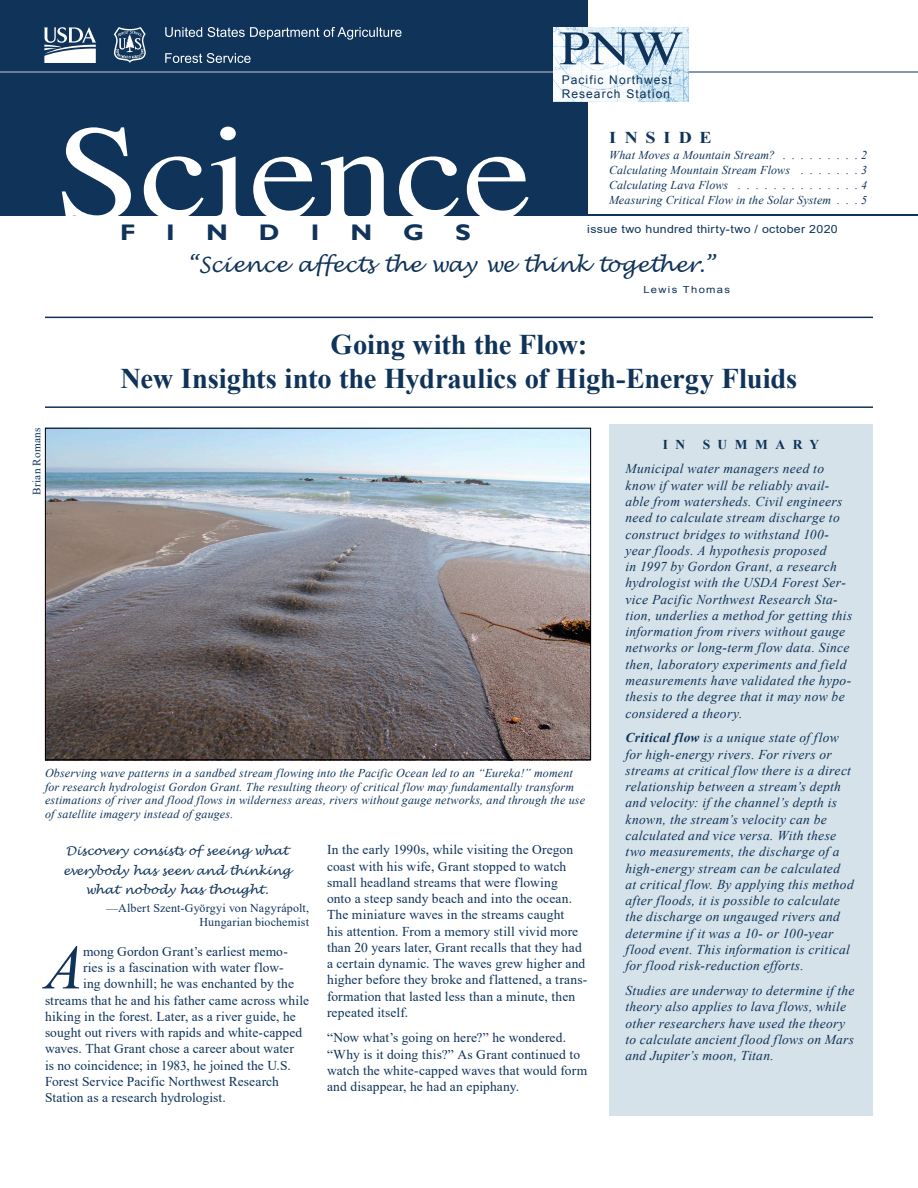
<style>
.page{position:relative;width:918px;height:1188px;background:#fff}
.page>*{position:absolute;margin:0;border:0;box-sizing:border-box;transform-origin:0 0}
.body_first{font:italic 62.7px "Times New Roman";color:#0f3359}
.t1{font:48px "Times New Roman";color:#0f3359;scale:1.2 1}
.cover_title{font:700 28.5px/34.3px "Times New Roman";letter-spacing:-.005em;color:#0f3359;text-align:center}
.t2{font:700 22.5px "Gill Sans";color:#0f3359;scale:1.15 1}
.t3{font:italic 21px "Lucida Handwriting";letter-spacing:.025em;color:#0f3359}
.t4{font:700 16.5px "Times New Roman";letter-spacing:.43em;color:#0f3359;scale:1.1 1}
.summary{font:italic 13.5px/16.2px "Times New Roman";letter-spacing:.025em;color:#0f3359}
.body{font:13.5px/16.2px "Times New Roman";letter-spacing:.01em;color:#0f3359}
.body_first-2{font:13.5px "Times New Roman";letter-spacing:.005em;color:#0f3359}
.Summary_Title{font:700 13.5px "Times New Roman";letter-spacing:.565em;color:#0f3359}
.t5{font:italic 12px/13.5px "Times New Roman";letter-spacing:.015em;color:#0f3359;text-align:right}
.quotation{font:italic 12px/19.5px "Lucida Handwriting";letter-spacing:.015em;color:#0f3359;text-align:center}
.quote_credit{font:12px/14.4px "Times New Roman";letter-spacing:.01em;color:#0f3359;text-align:right}
.t6{font:12px/13.5px "Arial";letter-spacing:.09em;color:#0f3359}
.t7{font:11.25px "Arial";letter-spacing:.025em;color:#0f3359;scale:1.1 1}
.t8{font:11.25px "Times New Roman";letter-spacing:.02em;color:#0f3359}
.t9{font:9.75px "Arial";letter-spacing:.12em;color:#0f3359;scale:1.15 1}
.s1{font-weight:700}
</style>
<div class="page">
<svg style="left:0;top:72px;width:588px;height:144px;background:#2d4c6d"></svg>
<svg style="left:344px;top:164px;width:27px;height:52px"></svg>
<svg style="left:478px;top:162px;width:32px;height:15px"></svg>
<svg style="left:265px;top:162px;width:31px;height:15px"></svg>
<hr style="left:570px;top:214px;width:348px;height:2px;background:#0f3359">
<svg style="left:0;top:0;width:588px;height:72px;background:#1d3f62"></svg>
<hr style="left:588px;top:72px;width:330px;height:1px;background:#0f3359">
<img style="left:554px;top:27px;width:134px;height:75px">
<div style="left:609px;top:424px;width:264px;height:692px;background:#d5e2e9"></div>
<hr style="left:45px;top:317px;width:828px;height:1px;background:#0f3359">
<hr style="left:45px;top:406px;width:828px;height:2px;background:#0f3359">
<img style="left:47px;top:430px;width:542px;height:328px">
<h2 class="t1" style="left:559px;top:16px;width:105px">PNW</h2>
<p class="t6" style="left:562px;top:73px;width:112px">Pacific Northwest<br>Research Station</p>
<h3 class="t2" style="left:120px;top:219px;width:15px">F</h3>
<h3 class="t2" style="left:166px;top:219px;width:9px">I</h3>
<h3 class="t2" style="left:206px;top:219px;width:20px">N</h3>
<h3 class="t2" style="left:259px;top:219px;width:20px">D</h3>
<h3 class="t2" style="left:311px;top:219px;width:9px">I</h3>
<h3 class="t2" style="left:350px;top:219px;width:20px">N</h3>
<h3 class="t2" style="left:403px;top:219px;width:20px">G</h3>
<h3 class="t2" style="left:455px;top:219px;width:15px">S</h3>
<p class="t4" style="left:609px;top:125px;width:94px">INSIDE</p>
<p class="t5" style="left:609px;top:148px;width:172px">What Moves a Mountain Stream? .........</p>
<p class="t5" style="left:861px;top:148px;width:7px">2</p>
<p class="t5" style="left:609px;top:163px;width:190px">Calculating Mountain Stream Flows .......</p>
<p class="t5" style="left:861px;top:163px;width:7px">3</p>
<p class="t5" style="left:609px;top:178px;width:127px">Calculating Lava Flows ..............</p>
<p class="t5" style="left:609px;top:177px;width:259px;line-height:15px">4<br>Measuring Critical Flow in the Solar System . . . 5</p>
<p class="t7" style="left:587px;top:221px;width:229px">issue two hundred thirty-two / october 2020</p>
<h3 class="t3" style="left:188px;top:252px;width:529px">“Science affects the way we think together.”</h3>
<p class="t9" style="left:643px;top:283px;width:77px">Lewis Thomas</p>
<p class="cover_title" style="left:121px;top:327px;width:678px">Going with the Flow:<br>New Insights into the Hydraulics of High-Energy Fluids</p>
<p class="t8" style="left:29px;top:495px;width:68px;rotate:-90deg">Brian Romans</p>
<p class="t5" style="left:45px;top:766px;width:542px;text-align:left">Observing wave patterns in a sandbed stream flowing into the Pacific Ocean led to an “Eureka!” moment for research hydrologist Gordon Grant. The resulting theory of critical flow may fundamentally transform estimations of river and flood flows in wilderness areas, rivers without gauge networks, and through the use of satellite imagery instead of gauges.</p>
<p class="quotation" style="left:63px;top:842px;width:229px">Discovery consists of seeing what everybody has seen and thinking what nobody has thought.</p>
<p class="quote_credit" style="left:106px;top:900px;width:204px">—Albert Szent-Györgyi von Nagyrápolt,<br>Hungarian biochemist</p>
<p class="body_first" style="left:45px;top:924px;width:40px">A</p>
<p class="body_first-2" style="left:83px;top:942px;width:206px">mong Gordon Grant’s earliest memo-</p>
<p class="body_first-2" style="left:83px;top:958px;width:202px">ries is a fascination with water flow-</p>
<p class="body_first-2" style="left:83px;top:974px;width:212px">ing downhill; he was enchanted by the</p>
<p class="body_first-2" style="left:45px;top:991px;width:266px">streams that he and his father came across while</p>
<p class="body_first-2" style="left:45px;top:1007px;width:252px">hiking in the forest. Later, as a river guide, he</p>
<p class="body_first-2" style="left:45px;top:1023px;width:259px">sought out rivers with rapids and white-capped</p>
<p class="body_first-2" style="left:45px;top:1039px;width:250px">waves. That Grant chose a career about water</p>
<p class="body_first-2" style="left:45px;top:1056px;width:247px">is no coincidence; in 1983, he joined the U.S.</p>
<p class="body_first-2" style="left:45px;top:1072px;width:235px">Forest Service Pacific Northwest Research</p>
<p class="body_first-2" style="left:45px;top:1088px;width:182px">Station as a research hydrologist.</p>
<p class="body" style="left:327px;top:841px;width:262px">In the early 1990s, while visiting the Oregon coast with his wife, Grant stopped to watch small headland streams that were flowing<br>onto a steep sandy beach and into the ocean.<br>The miniature waves in the streams caught<br>his attention. From a memory still vivid more than 20 years later, Grant recalls that they had a certain dynamic. The waves grew higher and higher before they broke and flattened, a trans&shy;formation that lasted less than a minute, then repeated itself.</p>
<p class="body" style="left:327px;top:1029px;width:262px">“Now what’s going on here?” he wondered. “Why is it doing this?” As Grant continued to watch the white-capped waves that would form and disappear, he had an epiphany.</p>
<p class="Summary_Title" style="left:663px;top:434px;width:24px">I N</p>
<p class="Summary_Title" style="left:703px;top:434px;width:118px">SUMMARY</p>
<p class="summary" style="left:625px;top:461px;width:228px">Municipal water managers need to know if water will be reliably avail&shy;able from watersheds. Civil engineers need to calculate stream discharge to construct bridges to withstand 100- year floods. A hypothesis proposed<br>in 1997 by Gordon Grant, a research hydrologist with the USDA Forest Ser&shy;vice Pacific Northwest Research Sta&shy;tion, underlies a method for getting this information from rivers without gauge networks or long-term flow data. Since then, laboratory experiments and field measurements have validated the hypo&shy;thesis to the degree that it may now be considered a theory.</p>
<p class="summary" style="left:625px;top:729px;width:230px"><span class="s1">Critical flow</span> is a unique state of flow for high-energy rivers. For rivers or streams at critical flow there is a direct relationship between a stream’s depth and velocity: if the channel’s depth is known, the stream’s velocity can be calculated and vice versa. With these two measurements, the discharge of a high-energy stream can be calculated at critical flow. By applying this method after floods, it is possible to calculate the discharge on ungauged rivers and determine if it was a 10- or 100-year flood event. This information is critical for flood risk-reduction efforts.</p>
<p class="summary" style="left:625px;top:982px;width:231px">Studies are underway to determine if the theory also applies to lava flows, while other researchers have used the theory to calculate ancient flood flows on Mars and Jupiter’s moon, Titan.</p>
</div>
